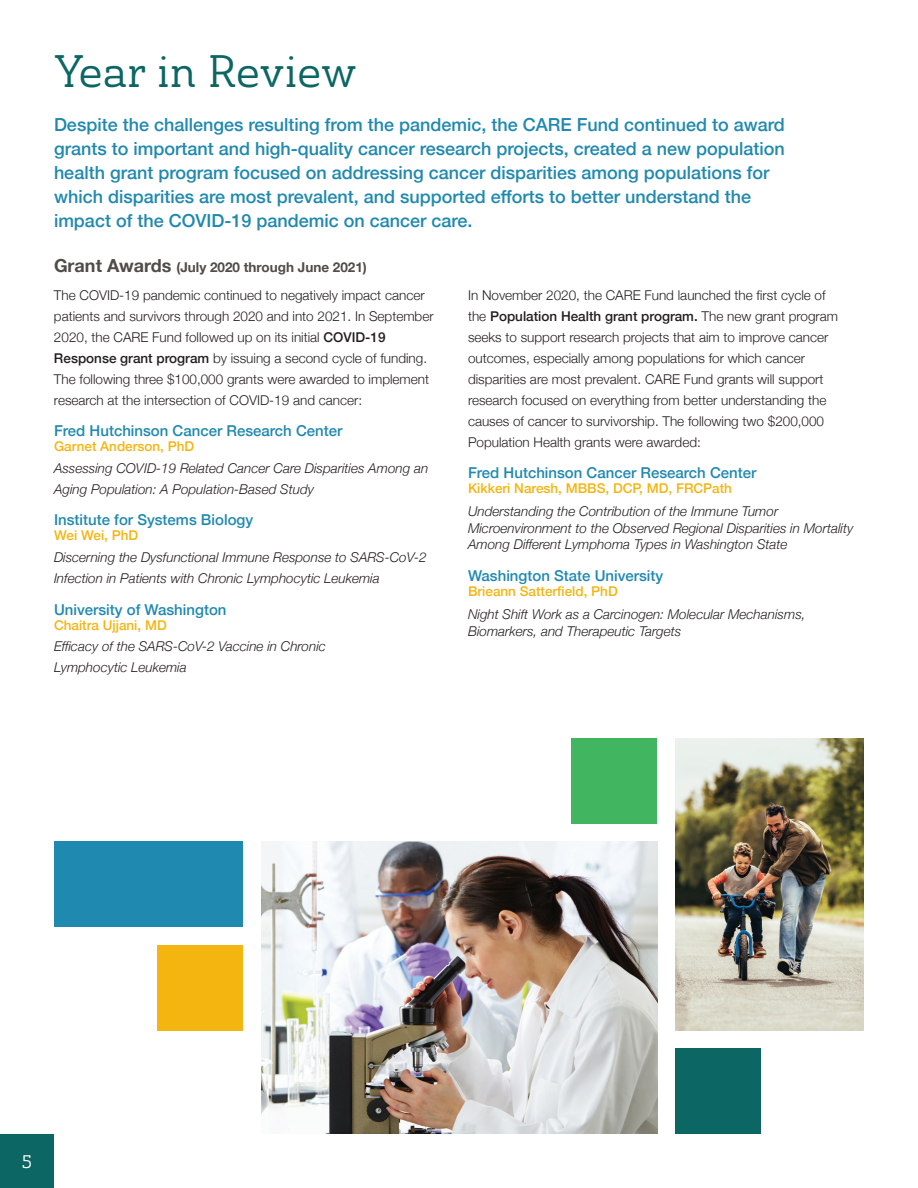
<style>
.page{position:relative;width:918px;height:1188px;background:#fff}
.page>*{position:absolute;margin:0;border:0;box-sizing:border-box;transform-origin:0 0}
.t1{font:45px "Ainslie Slab Nor Reg";color:#0c6663}
.t2{font:500 18px/24px "Helvetica Neue";color:#2089af}
.t3{font:18px "Ainslie Slab Nor Reg";color:#fff}
.t4{font:500 15px "Helvetica Neue";color:#2089af}
.t5{font:300 13.5px/21px "Helvetica Neue";color:#231f20}
.t6{font:italic 300 13.5px/21px "Helvetica Neue";color:#231f20}
.t7{font:500 13.5px "Helvetica Neue";color:#f4b511}
.s1{font-weight:700;font-size:18px;color:#504c48}
.s2{font-weight:700;color:#504c48}
.s3{font-weight:500}
</style>
<div class="page">
<img style="left:675px;top:738px;width:189px;height:292px">
<div style="left:54px;top:842px;width:189px;height:85px;background:#2089af"></div>
<div style="left:675px;top:1048px;width:85px;height:86px;background:#0c6663"></div>
<div style="left:158px;top:945px;width:85px;height:85px;background:#f4b511"></div>
<div style="left:572px;top:738px;width:85px;height:86px;background:#42b561"></div>
<img style="left:261px;top:841px;width:396px;height:293px">
<div style="left:0;top:1134px;width:54px;height:54px;background:#0c6663"></div>
<h1 class="t1" style="left:54px;top:43px;width:305px">Year in Review</h1>
<p class="t2" style="left:54px;top:112px;width:732px">Despite the challenges resulting from the pandemic, the CARE Fund continued to award grants to important and high-quality cancer research projects, created a new population health grant program focused on addressing cancer disparities among populations for which disparities are most prevalent, and supported efforts to better understand the impact of the COVID-19 pandemic on cancer care.</p>
<p class="t5" style="left:54px;top:252px;width:372px;line-height:27.8px"><span class="s1">Grant Awards</span> <span class="s2">(July 2020 through June 2021)<br></span>The COVID-19 pandemic continued to negatively impact cancer</p>
<p class="t5" style="left:54px;top:304px;width:381px">patients and survivors through 2020 and into 2021. In September 2020, the CARE Fund followed up on its initial <span class="s3">COVID-19<br>Response grant program</span> by issuing a second cycle of funding.<br>The following three $100,000 grants were awarded to implement research at the intersection of COVID-19 and cancer:</p>
<p class="t4" style="left:54px;top:419px;width:290px">Fred Hutchinson Cancer Research Center</p>
<p class="t7" style="left:54px;top:436px;width:142px">Garnet Anderson, PhD</p>
<p class="t6" style="left:54px;top:457px;width:376px">Assessing COVID-19 Related Cancer Care Disparities Among an<br>Aging Population: A Population-Based Study</p>
<p class="t4" style="left:54px;top:508px;width:201px">Institute for Systems Biology</p>
<p class="t7" style="left:54px;top:525px;width:86px">Wei Wei, PhD</p>
<p class="t6" style="left:54px;top:546px;width:374px">Discerning the Dysfunctional Immune Response to SARS-CoV-2<br>Infection in Patients with Chronic Lymphocytic Leukemia</p>
<p class="t4" style="left:54px;top:597px;width:174px">University of Washington</p>
<p class="t7" style="left:54px;top:614px;width:114px">Chaitra Ujjani, MD</p>
<p class="t6" style="left:54px;top:635px;width:273px">Efficacy of the SARS-CoV-2 Vaccine in Chronic<br>Lymphocytic Leukemia</p>
<p class="t5" style="left:468px;top:283px;width:372px">In November 2020, the CARE Fund launched the first cycle of the <span class="s3">Population Health grant program.</span> The new grant program seeks to support research projects that aim to improve cancer outcomes, especially among populations for which cancer disparities are most prevalent. CARE Fund grants will support research focused on everything from better understanding the causes of cancer to survivorship. The following two $200,000<br>Population Health grants were awarded:</p>
<p class="t4" style="left:468px;top:461px;width:290px">Fred Hutchinson Cancer Research Center</p>
<p class="t7" style="left:468px;top:478px;width:266px">Kikkeri Naresh, MBBS, DCP, MD, FRCPath</p>
<p class="t6" style="left:468px;top:503px;width:387px;line-height:16.5px">Understanding the Contribution of the Immune Tumor<br>Microenvironment to the Observed Regional Disparities in Mortality<br>Among Different Lymphoma Types in Washington State</p>
<p class="t4" style="left:468px;top:564px;width:197px">Washington State University</p>
<p class="t7" style="left:468px;top:580px;width:151px">Brieann Satterfield, PhD</p>
<p class="t6" style="left:468px;top:605px;width:339px;line-height:16.5px">Night Shift Work as a Carcinogen: Molecular Mechanisms,<br>Biomarkers, and Therapeutic Targets</p>
<h2 class="t3" style="left:22px;top:1150px;width:12px">5</h2>
</div>
